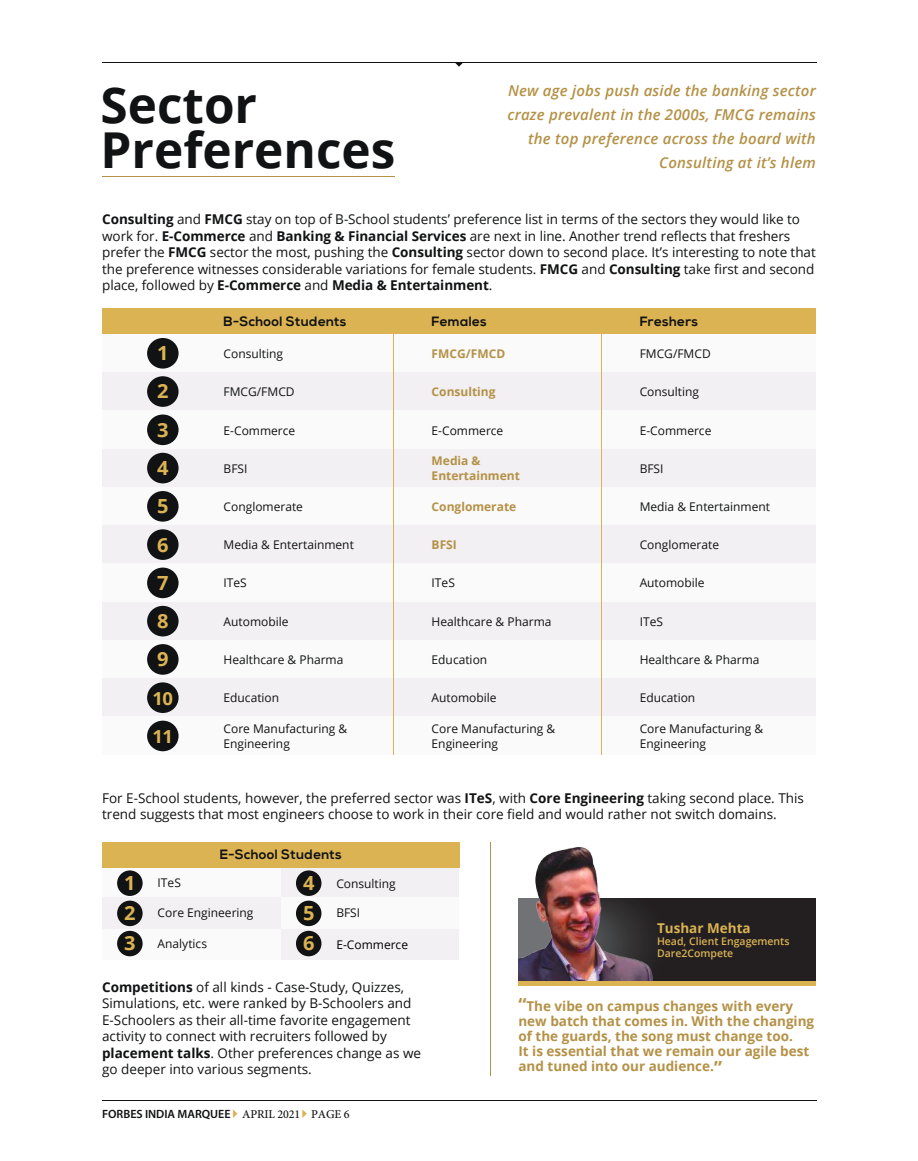
<style>
.page{position:relative;width:918px;height:1161px;background:#fff}
.page>*{position:absolute;margin:0;border:0;box-sizing:border-box;transform-origin:0 0}
.t1{font:700 49.5px/45px "Open Sans";color:#111213}
.t2{font:700 19.5px/38.2px "Open Sans";color:#dbb353;text-align:justify}
.t3{font:700 18px/38.2px "Open Sans";color:#dbb353}
.t4{font:italic 600 15px/24px "Open Sans";letter-spacing:.015em;color:#b49146;text-align:right}
.t5{font:13.5px/16.5px "Open Sans";color:#111213}
.t6{font:700 13.5px/15px "Open Sans";color:#b49146}
.t7{font:700 13.5px "Nexa";letter-spacing:.02em;color:#111213}
.t8{font:700 13.5px "Open Sans";color:#dbb353}
.t9{font:12px/15px "Open Sans";color:#111213}
.t10{font:700 12px/15px "Open Sans";color:#b49146}
.t11{font:600 12px "Myriad Pro";color:#111213}
.t12{font:12px "Open Sans";color:#000}
.t13{font:600 10.5px/12px "Open Sans";color:#dbb353}
.s1{font-weight:700}
.s2{font-family:"Minion Pro";font-weight:500}
.s3{font-size:18px}
</style>
<div class="page">
<hr style="left:102px;top:1100px;width:714px;height:1px;background:#111213">
<hr style="left:102px;top:62px;width:714px;height:1px;background:#111213">
<svg style="left:455px;top:63px;width:8px;height:4px"></svg>
<div style="left:102px;top:334px;width:714px;height:38px;background:#fafafa"></div>
<div style="left:102px;top:372px;width:714px;height:39px;background:#f2f0f2"></div>
<div style="left:102px;top:411px;width:714px;height:38px;background:#fafafa"></div>
<div style="left:102px;top:449px;width:714px;height:38px;background:#f2f0f2"></div>
<div style="left:102px;top:487px;width:714px;height:38px;background:#fafafa"></div>
<div style="left:102px;top:525px;width:714px;height:39px;background:#f2f0f2"></div>
<div style="left:102px;top:564px;width:714px;height:38px;background:#fafafa"></div>
<div style="left:102px;top:602px;width:714px;height:38px;background:#f2f0f2"></div>
<div style="left:102px;top:640px;width:714px;height:39px;background:#fafafa"></div>
<div style="left:102px;top:679px;width:714px;height:38px;background:#f2f0f2"></div>
<div style="left:102px;top:717px;width:714px;height:38px;background:#fafafa"></div>
<div style="left:102px;top:309px;width:714px;height:25px;background:#dbb353"></div>
<div style="left:147px;top:338px;width:32px;height:31px;background:#111213;border-radius:50%"></div>
<div style="left:147px;top:376px;width:32px;height:31px;background:#111213;border-radius:50%"></div>
<div style="left:147px;top:415px;width:32px;height:30px;background:#111213;border-radius:50%"></div>
<div style="left:147px;top:453px;width:32px;height:30px;background:#111213;border-radius:50%"></div>
<div style="left:147px;top:491px;width:32px;height:31px;background:#111213;border-radius:50%"></div>
<div style="left:147px;top:529px;width:32px;height:31px;background:#111213;border-radius:50%"></div>
<div style="left:147px;top:568px;width:32px;height:30px;background:#111213;border-radius:50%"></div>
<div style="left:147px;top:606px;width:32px;height:30px;background:#111213;border-radius:50%"></div>
<div style="left:147px;top:644px;width:32px;height:31px;background:#111213;border-radius:50%"></div>
<div style="left:147px;top:682px;width:32px;height:31px;background:#111213;border-radius:50%"></div>
<div style="left:147px;top:721px;width:32px;height:30px;background:#111213;border-radius:50%"></div>
<hr style="left:393px;top:334px;width:1px;height:421px;background:#dbb353">
<hr style="left:601px;top:334px;width:1px;height:421px;background:#dbb353">
<hr style="left:490px;top:843px;width:1px;height:233px;background:#b49146">
<hr style="left:102px;top:176px;width:292px;height:1px;background:#b49146">
<div style="left:281px;top:868px;width:178px;height:31px;background:#f2f0f2"></div>
<div style="left:281px;top:928px;width:178px;height:31px;background:#f2f0f2"></div>
<div style="left:281px;top:898px;width:178px;height:31px;background:#fafafa"></div>
<div style="left:102px;top:868px;width:179px;height:31px;background:#fafafa"></div>
<div style="left:102px;top:928px;width:179px;height:31px;background:#fafafa"></div>
<div style="left:102px;top:898px;width:179px;height:31px;background:#f2f0f2"></div>
<div style="left:102px;top:843px;width:357px;height:25px;background:#dbb353"></div>
<div style="left:117px;top:870px;width:26px;height:26px;background:#111213;border-radius:50%"></div>
<div style="left:117px;top:901px;width:26px;height:25px;background:#111213;border-radius:50%"></div>
<div style="left:117px;top:931px;width:26px;height:25px;background:#111213;border-radius:50%"></div>
<div style="left:296px;top:870px;width:25px;height:26px;background:#111213;border-radius:50%"></div>
<div style="left:296px;top:901px;width:25px;height:25px;background:#111213;border-radius:50%"></div>
<div style="left:296px;top:931px;width:25px;height:25px;background:#111213;border-radius:50%"></div>
<div style="left:518px;top:899px;width:298px;height:85px;background:#231f20"></div>
<img style="left:518px;top:847px;width:148px;height:135px">
<hr style="left:518px;top:982px;width:298px;height:4px;background:#dbb353">
<h1 class="t1" style="left:101px;top:81px;width:296px">Sector<br>Preferences</h1>
<p class="t4" style="left:507px;top:79px;width:310px">New age jobs push aside the banking sector craze prevalent in the 2000s, FMCG remains the top preference across the board with Consulting at it’s hlem</p>
<p class="t5" style="left:102px;top:211px;width:715px"><span class="s1">Consulting</span> and <span class="s1">FMCG</span> stay on top of B-School students’ preference list in terms of the sectors they would like to work for. <span class="s1">E-Commerce</span> and <span class="s1">Banking &amp; Financial Services</span> are next in line. Another trend reflects that freshers prefer the <span class="s1">FMCG</span> sector the most, pushing the <span class="s1">Consulting</span> sector down to second place. It’s interesting to note that the preference witnesses considerable variations for female students. <span class="s1">FMCG</span> and <span class="s1">Consulting</span> take first and second place, followed by <span class="s1">E-Commerce</span> and <span class="s1">Media &amp; Entertainment</span>.</p>
<h2 class="t2" style="left:157px;top:333px;width:13px">1<br>2<br>3<br>4<br>5<br>6<br>7<br>8<br>9</h2>
<h3 class="t3" style="left:153px;top:679px;width:22px">10<br>11</h3>
<p class="t7" style="left:224px;top:313px;width:124px">B-School Students</p>
<p class="t9" style="left:224px;top:346px;width:61px">Consulting</p>
<p class="t9" style="left:224px;top:384px;width:73px">FMCG/FMCD</p>
<p class="t9" style="left:224px;top:422px;width:73px">E-Commerce</p>
<p class="t9" style="left:224px;top:461px;width:25px">BFSI</p>
<p class="t9" style="left:224px;top:499px;width:81px">Conglomerate</p>
<p class="t9" style="left:224px;top:537px;width:132px">Media &amp; Entertainment</p>
<p class="t9" style="left:224px;top:575px;width:25px">ITeS</p>
<p class="t9" style="left:224px;top:613px;width:67px">Automobile</p>
<p class="t9" style="left:224px;top:652px;width:121px">Healthcare &amp; Pharma</p>
<p class="t9" style="left:224px;top:690px;width:57px">Education</p>
<p class="t9" style="left:224px;top:720px;width:125px">Core Manufacturing &amp;<br>Engineering</p>
<p class="t7" style="left:432px;top:313px;width:57px">Females</p>
<p class="t7" style="left:640px;top:313px;width:60px">Freshers</p>
<p class="t10" style="left:432px;top:346px;width:75px">FMCG/FMCD</p>
<p class="t10" style="left:432px;top:384px;width:65px">Consulting</p>
<p class="t9" style="left:640px;top:346px;width:73px">FMCG/FMCD</p>
<p class="t9" style="left:640px;top:384px;width:61px">Consulting</p>
<p class="t9" style="left:432px;top:423px;width:73px">E-Commerce</p>
<p class="t9" style="left:640px;top:423px;width:73px">E-Commerce</p>
<p class="t10" style="left:432px;top:453px;width:90px">Media &amp;<br>Entertainment</p>
<p class="t9" style="left:640px;top:461px;width:25px">BFSI</p>
<p class="t10" style="left:432px;top:499px;width:86px">Conglomerate</p>
<p class="t9" style="left:640px;top:499px;width:132px">Media &amp; Entertainment</p>
<p class="t10" style="left:432px;top:537px;width:27px">BFSI</p>
<p class="t9" style="left:640px;top:537px;width:81px">Conglomerate</p>
<p class="t9" style="left:432px;top:575px;width:25px">ITeS</p>
<p class="t9" style="left:640px;top:575px;width:67px">Automobile</p>
<p class="t9" style="left:432px;top:613px;width:121px">Healthcare &amp; Pharma</p>
<p class="t9" style="left:432px;top:652px;width:57px">Education</p>
<p class="t9" style="left:432px;top:690px;width:67px">Automobile</p>
<p class="t9" style="left:640px;top:613px;width:25px">ITeS</p>
<p class="t9" style="left:640px;top:652px;width:121px">Healthcare &amp; Pharma</p>
<p class="t9" style="left:640px;top:690px;width:57px">Education</p>
<p class="t9" style="left:432px;top:720px;width:125px">Core Manufacturing &amp;<br>Engineering</p>
<p class="t9" style="left:640px;top:720px;width:125px">Core Manufacturing &amp;<br>Engineering</p>
<p class="t5" style="left:102px;top:789px;width:703px">For E-School students, however, the preferred sector was <span class="s1">ITeS</span>, with <span class="s1">Core Engineering</span> taking second place. This trend suggests that most engineers choose to work in their core field and would rather not switch domains.</p>
<p class="t7" style="left:220px;top:847px;width:124px">E-School Students</p>
<h2 class="t2" style="left:124px;top:867px;width:13px;line-height:30.3px">1<br>2<br>3</h2>
<h2 class="t2" style="left:303px;top:867px;width:13px;line-height:30.3px">4<br>5<br>6</h2>
<p class="t9" style="left:158px;top:875px;width:25px">ITeS</p>
<p class="t9" style="left:336px;top:876px;width:61px">Consulting</p>
<p class="t9" style="left:158px;top:905px;width:97px">Core Engineering</p>
<p class="t9" style="left:336px;top:905px;width:25px">BFSI</p>
<p class="t9" style="left:158px;top:936px;width:51px">Analytics</p>
<p class="t12" style="left:336px;top:936px;width:73px">E-Commerce</p>
<p class="t5" style="left:102px;top:978px;width:321px"><span class="s1">Competitions</span> of all kinds - Case-Study, Quizzes, Simulations, etc. were ranked by B-Schoolers and E-Schoolers as their all-time favorite engagement activity to connect with recruiters followed by <span class="s1">placement talks</span>. Other preferences change as we go deeper into various segments.</p>
<p class="t11" style="left:102px;top:1107px;width:249px">FORBES INDIA MARQUEE <span class="s2">APRIL 2021 PAGE 6</span></p>
<p class="t8" style="left:657px;top:919px;width:95px">Tushar Mehta</p>
<p class="t13" style="left:657px;top:935px;width:134px">Head, Client Engagements<br>Dare2Compete</p>
<p class="t6" style="left:518px;top:999px;width:297px"><span class="s3">“</span>The vibe on campus changes with every new batch that comes in. With the changing of the guards, the song must change too.<br>It is essential that we remain our agile best and tuned into our audience.<span class="s3">”</span></p>
</div>
